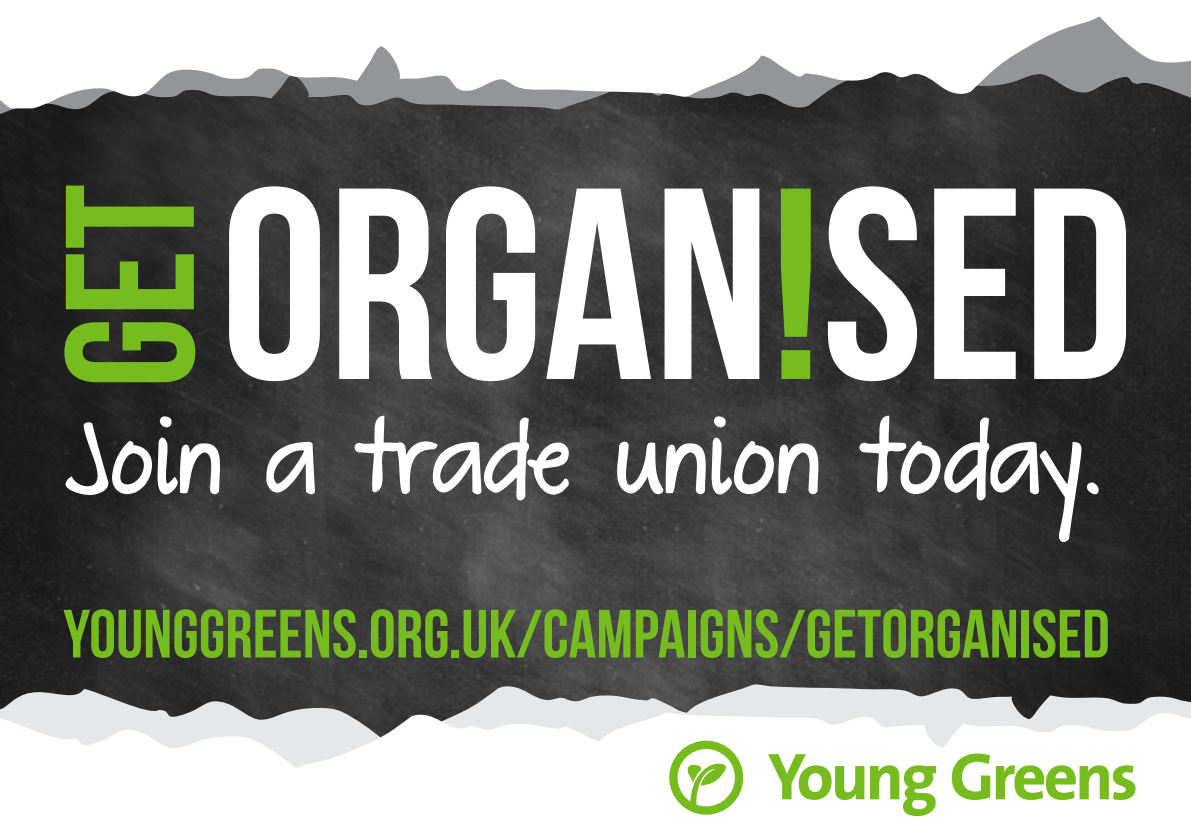
<style>
.page{position:relative;width:1191px;height:840px;background:#fff}
.page>*{position:absolute;margin:0;border:0;box-sizing:border-box;transform-origin:0 0}
.t1{font:271.8px "Bebas Neue";color:#fff}
.t2{font:182.8px "Bebas Neue";color:#77bc1f}
.t3{font:700 89px "The Great Escape";color:#fff}
.t4{font:68px "Bebas Neue";color:#77bc1f}
.s1{color:#77bc1f}
</style>
<div class="page">
<img style="left:0;top:117px;width:1191px;height:559px">
<svg style="left:0;top:108px;width:1191px;height:9px;background:#303030"></svg>
<svg style="left:0;top:16px;width:1191px;height:92px"></svg>
<svg style="left:0;top:676px;width:1191px;height:28px;background:#5a5b5b"></svg>
<svg style="left:0;top:704px;width:1191px;height:113px"></svg>
<svg style="left:768px;top:753px;width:96px;height:46px"></svg>
<svg style="left:870px;top:764px;width:66px;height:51px"></svg>
<svg style="left:951px;top:753px;width:184px;height:46px"></svg>
<svg style="left:669px;top:740px;width:74px;height:74px"></svg>
<h2 class="t2" style="left:30px;top:387px;width:205px;rotate:-90deg">GET</h2>
<h1 class="t1" style="left:221px;top:136px;width:915px">ORGAN<span class="s1">!</span>SED</h1>
<h3 class="t3" style="left:63px;top:411px;width:1038px">Join a trade union today.</h3>
<p class="t4" style="left:63px;top:596px;width:1048px">YOUNGGREENS.ORG.UK/CAMPAIGNS/GETORGANISED</p>
</div>
